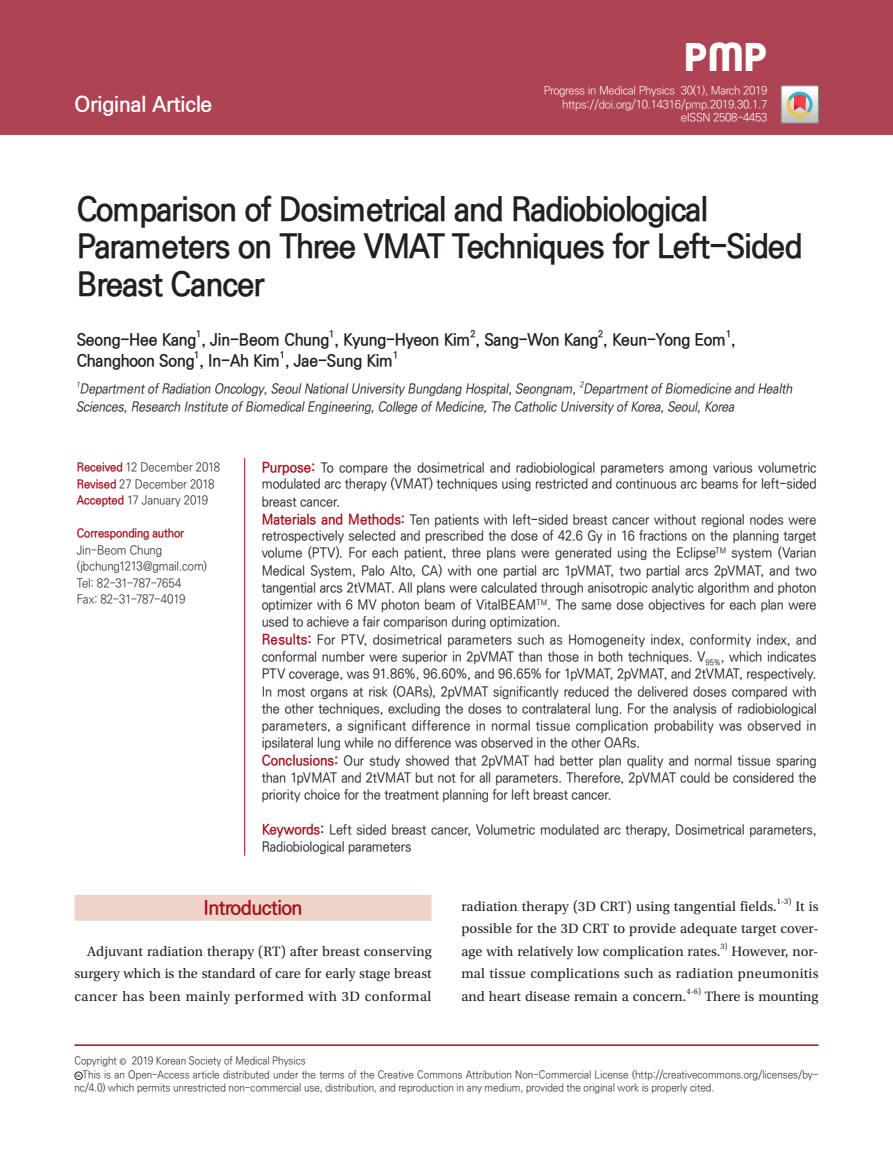
<style>
.page{position:relative;width:893px;height:1170px;background:#fff}
.page>*{position:absolute;margin:0;border:0;box-sizing:border-box;transform-origin:0 0}
.t1{font:700 39px "Clemente P Dam";color:#fff}
.t2{font:700 33px/37.5px "Ko Pub Dotum";letter-spacing:-.025em;color:#231f20;scale:.95 1}
.t3{font:700 21px "Ko Pub Dotum";color:#fff}
.t4{font:700 19.5px "Ko Pub Dotum";letter-spacing:-.025em;color:#a1131d}
.t5{font:700 16.5px "Ko Pub Dotum";letter-spacing:-.01em;color:#231f20;scale:.95 1}
.t6{font:14.25px/22.5px "Utopia Std";letter-spacing:.005em;color:#231f20;text-align:justify}
.t7{font:500 13.5px/17.2px "Ko Pub Dotum";letter-spacing:-.01em;color:#231f20;scale:.94 1}
.t8{font:italic 500 13.5px "Ko Pub Dotum";color:#231f20;scale:.9 1}
.t9{font:300 12px/16.5px "Ko Pub Dotum";letter-spacing:-.01em;color:#231f20;scale:.94 1}
.t10{font:700 12px "Ko Pub Dotum";letter-spacing:-.01em;color:#a1131d;scale:.94 1}
.t11{font:300 11.25px/13.5px "Ko Pub Dotum";letter-spacing:-.03em;color:#fff;text-align:right}
.t12{font:300 10.5px/13.5px "Ko Pub Dotum";letter-spacing:-.005em;color:#231f20;scale:.94 1}
.t13{font:700 9.6px "Ko Pub Dotum";color:#231f20;scale:.95 1}
.t14{font:8.25px "Utopia Std";color:#231f20}
.t15{font:italic 500 7.8px "Ko Pub Dotum";color:#231f20;scale:.9 1}
.t16{font:3.45px "Gothic 725 BT Black A";color:#231f20}
.s1{font-weight:700;color:#a1131d}
.s2{font-weight:700;font-size:14.25px;color:#a1131d}
.s3{font-family:"Utopia Std";font-weight:400}
</style>
<div class="page">
<div style="left:0;top:0;width:893px;height:135px;background:#ad4353"></div>
<hr style="left:244px;top:458px;width:1px;height:397px;background:#a1131d">
<hr style="left:74px;top:1044px;width:745px;height:1px;background:#a1131d">
<div style="left:74px;top:1071px;width:9px;height:8px;border:1px solid #231f20;border-radius:50%"></div>
<div style="left:74px;top:894px;width:358px;height:26px;background:#efd3c8"></div>
<div style="left:781px;top:86px;width:38px;height:37px;border:1px solid #888688"></div>
<svg style="left:781px;top:86px;width:37px;height:37px"></svg>
<h3 class="t3" style="left:74px;top:94px;width:139px">Original Article</h3>
<h1 class="t1" style="left:684px;top:34px;width:85px">PMP</h1>
<p class="t11" style="left:544px;top:84px;width:225px">Progress in Medical Physics 30(1), March 2019 https://doi.org/10.14316/pmp.2019.30.1.7 eISSN 2508-4453</p>
<h2 class="t2" style="left:77px;top:192px;width:765px">Comparison of Dosimetrical and Radiobiological<br>Parameters on Three VMAT Techniques for Left-Sided<br>Breast Cancer</h2>
<p class="t5" style="left:77px;top:331px;width:695px">Seong-Hee Kang , Jin-Beom Chung , Kyung-Hyeon Kim , Sang-Won Kang , Keun-Yong Eom ,</p>
<p class="t13" style="left:196px;top:329px;width:7px">1</p>
<p class="t13" style="left:329px;top:329px;width:7px">1</p>
<p class="t13" style="left:470px;top:329px;width:7px">2</p>
<p class="t13" style="left:598px;top:329px;width:7px">2</p>
<p class="t13" style="left:726px;top:329px;width:7px">1</p>
<p class="t5" style="left:77px;top:352px;width:335px">Changhoon Song , In-Ah Kim , Jae-Sung Kim</p>
<p class="t13" style="left:194px;top:350px;width:7px">1</p>
<p class="t13" style="left:280px;top:350px;width:7px">1</p>
<p class="t13" style="left:393px;top:350px;width:7px">1</p>
<p class="t15" style="left:580px;top:380px;width:8px">2</p>
<p class="t8" style="left:76px;top:400px;width:736px">Sciences, Research Institute of Biomedical Engineering, College of Medicine, The Catholic University of Korea, Seoul, Korea</p>
<p class="t15" style="left:76px;top:380px;width:8px">1</p>
<p class="t8" style="left:80px;top:382px;width:796px">Department of Radiation Oncology, Seoul National University Bungdang Hospital, Seongnam, Department of Biomedicine and Health</p>
<p class="t9" style="left:77px;top:459px;width:154px"><span class="s1">Received</span> 12 December 2018<br><span class="s1">Revised</span> 27 December 2018<br><span class="s1">Accepted</span> 17 January 2019</p>
<p class="t10" style="left:77px;top:527px;width:116px">Corresponding author</p>
<p class="t9" style="left:77px;top:542px;width:140px">Jin-Beom Chung (jbchung1213@gmail.com)<br>Tel: 82-31-787-7654<br>Fax: 82-31-787-4019</p>
<p class="t7" style="left:262px;top:459px;width:592px"><span class="s2">Purpose:</span> To compare the dosimetrical and radiobiological parameters among various volumetric modulated arc therapy (VMAT) techniques using restricted and continuous arc beams for left-sided breast cancer.<br><span class="s2">Materials and Methods:</span> Ten patients with left-sided breast cancer without regional nodes were retrospectively selected and prescribed the dose of 42.6 Gy in 16 fractions on the planning target volume (PTV). For each patient, three plans were generated using the Eclipse<sup>TM</sup> system (Varian Medical System, Palo Alto, CA) with one partial arc 1pVMAT, two partial arcs 2pVMAT, and two tangential arcs 2tVMAT. All plans were calculated through anisotropic analytic algorithm and photon optimizer with 6 MV photon beam of VitalBEAM<sup>TM</sup>. The same dose objectives for each plan were used to achieve a fair comparison during optimization.<br><span class="s2">Results:</span> For PTV, dosimetrical parameters such as Homogeneity index, conformity index, and conformal number were superior in 2pVMAT than those in both techniques. V<sub>95%</sub>, which indicates PTV coverage, was 91.86%, 96.60%, and 96.65% for 1pVMAT, 2pVMAT, and 2tVMAT, respectively.<br>In most organs at risk (OARs), 2pVMAT significantly reduced the delivered doses compared with the other techniques, excluding the doses to contralateral lung. For the analysis of radiobiological parameters, a significant difference in normal tissue complication probability was observed in ipsilateral lung while no difference was observed in the other OARs.<br><span class="s2">Conclusions:</span> Our study showed that 2pVMAT had better plan quality and normal tissue sparing than 1pVMAT and 2tVMAT but not for all parameters. Therefore, 2pVMAT could be considered the priority choice for the treatment planning for left breast cancer.</p>
<p class="t7" style="left:262px;top:822px;width:592px;line-height:16.6px"><span class="s2">Keywords:</span> Left sided breast cancer, Volumetric modulated arc therapy, Dosimetrical parameters,<br>Radiobiological parameters</p>
<h3 class="t4" style="left:203px;top:898px;width:101px">Introduction</h3>
<p class="t6" style="left:74px;top:939px;width:359px;text-indent:13px">Adjuvant radiation therapy (RT) after breast conserving surgery which is the standard of care for early stage breast cancer has been mainly performed with 3D conformal</p>
<p class="t6" style="left:461px;top:894px;width:317px">radiation therapy (3D CRT) using tangential fields.</p>
<p class="t14" style="left:777px;top:896px;width:16px">1-3)</p>
<p class="t6" style="left:461px;top:894px;width:359px;text-indent:334px">It is possible for the 3D CRT to provide adequate target cover&shy;age with relatively low complication rates.</p>
<p class="t14" style="left:720px;top:941px;width:9px">3)</p>
<p class="t6" style="left:461px;top:939px;width:359px;text-indent:270px">However, nor&shy;mal tissue complications such as radiation pneumonitis and heart disease remain a concern.</p>
<p class="t14" style="left:687px;top:986px;width:16px">4-6)</p>
<p class="t6" style="left:705px;top:984px;width:115px">There is mounting</p>
<p class="t12" style="left:74px;top:1054px;width:248px">Copyright <span class="s3">©</span> 2019 Korean Society of Medical Physics</p>
<p class="t16" style="left:76px;top:1073px;width:6px">CC</p>
<p class="t12" style="left:74px;top:1068px;width:793px;text-indent:8px">This is an Open-Access article distributed under the terms of the Creative Commons Attribution Non-Commercial License (http://creativecommons.org/licenses/by&shy;nc/4.0) which permits unrestricted non-commercial use, distribution, and reproduction in any medium, provided the original work is properly cited.</p>
</div>
